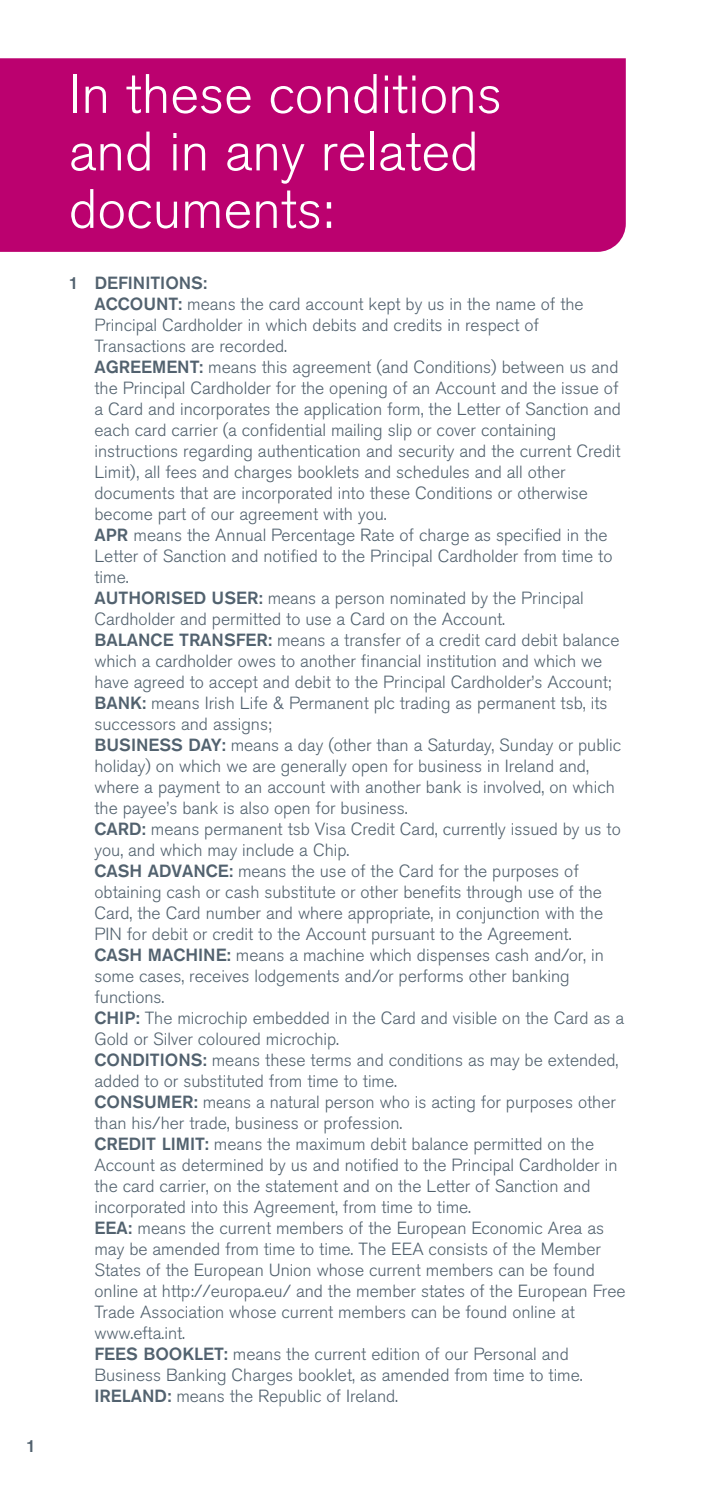
<style>
.page{position:relative;width:703px;height:1492px;background:#fff}
.page>*{position:absolute;margin:0;border:0;box-sizing:border-box;transform-origin:0 0}
.t1{font:300 55px/57.5px "Akzidenz Grotesk BQ";color:#fff}
.t2{font:300 17.5px/21px "Akzidenz Grotesk BQ";color:#52626f}
.t3{font:500 17.5px "Akzidenz Grotesk BQ";color:#52626f}
.s1{font-weight:500}
</style>
<div class="page">
<div style="left:0;top:58px;width:626px;height:194px;background:#bb016f"></div>
<p class="t3" style="left:26px;top:1440px;width:11px">1</p>
<h1 class="t1" style="left:69px;top:71px;width:434px">In these conditions and in any related documents:</h1>
<p class="t2" style="left:94px;top:274px;width:532px;text-indent:-26px"><span class="s1">1 DEFINITIONS:<br>ACCOUNT:</span> means the card account kept by us in the name of the Principal Cardholder in which debits and credits in respect of Transactions are recorded.<br><span class="s1">AGREEMENT:</span> means this agreement (and Conditions) between us and the Principal Cardholder for the opening of an Account and the issue of a Card and incorporates the application form, the Letter of Sanction and each card carrier (a confidential mailing slip or cover containing instructions regarding authentication and security and the current Credit Limit), all fees and charges booklets and schedules and all other documents that are incorporated into these Conditions or otherwise become part of our agreement with you.<br><span class="s1">APR</span> means the Annual Percentage Rate of charge as specified in the Letter of Sanction and notified to the Principal Cardholder from time to time.<br><span class="s1">AUTHORISED USER:</span> means a person nominated by the Principal Cardholder and permitted to use a Card on the Account.<br><span class="s1">BALANCE TRANSFER:</span> means a transfer of a credit card debit balance which a cardholder owes to another financial institution and which we have agreed to accept and debit to the Principal Cardholder’s Account; <span class="s1">BANK:</span> means Irish Life &amp; Permanent plc trading as permanent tsb, its successors and assigns;<br><span class="s1">BUSINESS DAY:</span> means a day (other than a Saturday, Sunday or public holiday) on which we are generally open for business in Ireland and, where a payment to an account with another bank is involved, on which the payee’s bank is also open for business.<br><span class="s1">CARD:</span> means permanent tsb Visa Credit Card, currently issued by us to you, and which may include a Chip.<br><span class="s1">CASH ADVANCE:</span> means the use of the Card for the purposes of obtaining cash or cash substitute or other benefits through use of the Card, the Card number and where appropriate, in conjunction with the PIN for debit or credit to the Account pursuant to the Agreement.<br><span class="s1">CASH MACHINE:</span> means a machine which dispenses cash and/or, in some cases, receives lodgements and/or performs other banking functions.<br><span class="s1">CHIP:</span> The microchip embedded in the Card and visible on the Card as a Gold or Silver coloured microchip.<br><span class="s1">CONDITIONS:</span> means these terms and conditions as may be extended, added to or substituted from time to time.<br><span class="s1">CONSUMER:</span> means a natural person who is acting for purposes other than his/her trade, business or profession.<br><span class="s1">CREDIT LIMIT:</span> means the maximum debit balance permitted on the Account as determined by us and notified to the Principal Cardholder in the card carrier, on the statement and on the Letter of Sanction and incorporated into this Agreement, from time to time.<br><span class="s1">EEA:</span> means the current members of the European Economic Area as may be amended from time to time. The EEA consists of the Member States of the European Union whose current members can be found online at http://europa.eu/ and the member states of the European Free Trade Association whose current members can be found online at www.efta.int.<br><span class="s1">FEES BOOKLET:</span> means the current edition of our Personal and Business Banking Charges booklet, as amended from time to time.<br><span class="s1">IRELAND:</span> means the Republic of Ireland.</p>
</div>
